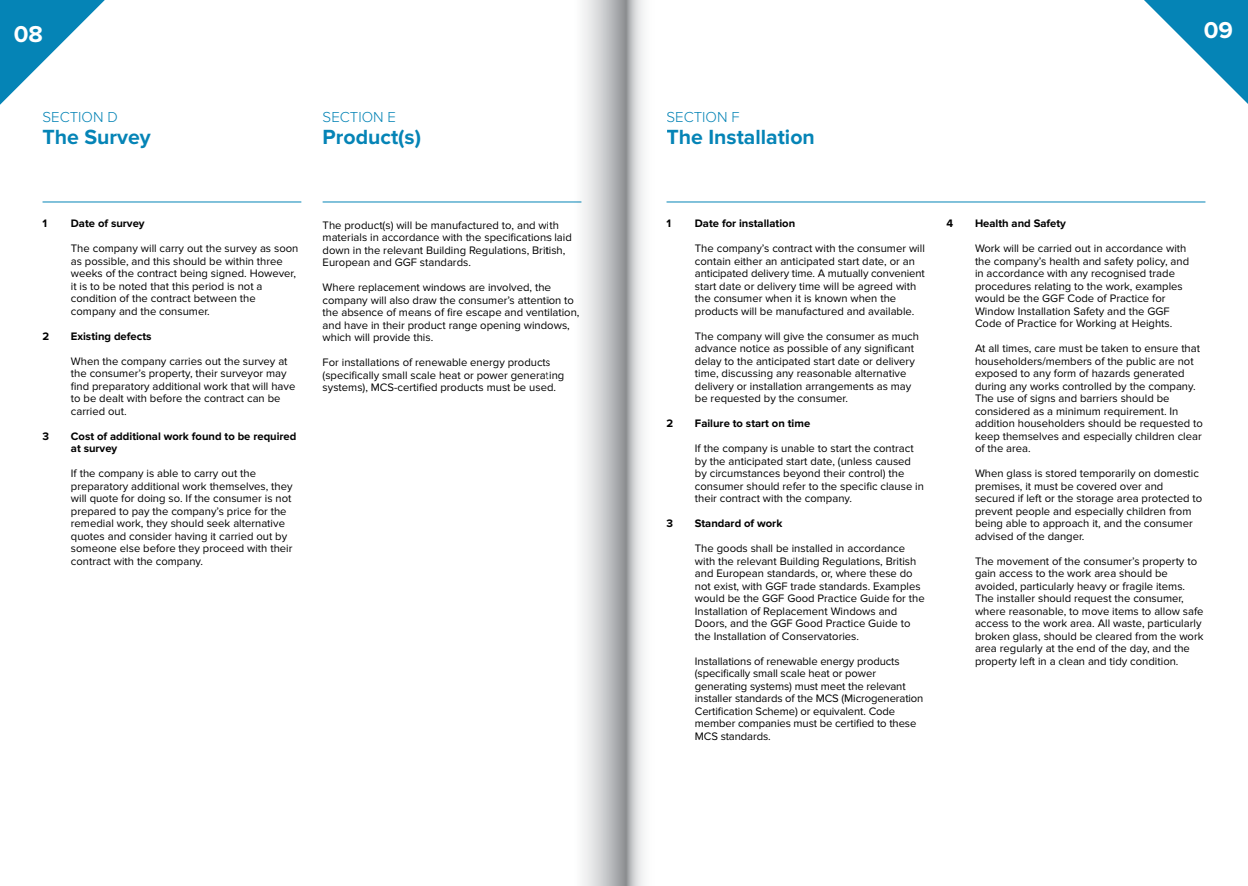
<style>
.page{position:relative;width:1248px;height:886px;background:#fff}
.page>*{position:absolute;margin:0;border:0;box-sizing:border-box;transform-origin:0 0}
.t1{font:700 23.75px "Proxima Nova";color:#fff}
.t2{font:700 21.25px "Proxima Nova";color:#0584b6}
.t3{font:300 15px "Proxima Nova";color:#0584b6}
.t4{font:11.25px/12.5px "Proxima Nova";color:#000}
.t5{font:700 11.25px/12.5px "Proxima Nova";color:#000}
</style>
<div class="page">
<svg style="left:1144px;top:0;width:103px;height:103px"></svg>
<svg style="left:0;top:0;width:105px;height:105px"></svg>
<hr style="left:43px;top:202px;width:258px;height:1px;background:#0584b6">
<hr style="left:322px;top:202px;width:259px;height:1px;background:#0584b6">
<hr style="left:666px;top:202px;width:539px;height:1px;background:#0584b6">
<svg style="left:548px;top:0;width:96px;height:886px"></svg>
<h1 class="t1" style="left:14px;top:20px;width:31px">08</h1>
<h1 class="t1" style="left:1203px;top:16px;width:31px">09</h1>
<h3 class="t3" style="left:43px;top:108px;width:77px">SECTION D</h3>
<h2 class="t2" style="left:43px;top:125px;width:110px">The Survey</h2>
<h3 class="t3" style="left:322px;top:108px;width:75px">SECTION E</h3>
<h2 class="t2" style="left:322px;top:125px;width:100px">Product(s)</h2>
<p class="t5" style="left:43px;top:217px;width:6px">1</p>
<p class="t5" style="left:71px;top:217px;width:75px">Date of survey</p>
<p class="t4" style="left:71px;top:242px;width:229px">The company will carry out the survey as soon as possible, and this should be within three weeks of the contract being signed. However, it is to be noted that this period is not a condition of the contract between the company and the consumer.</p>
<p class="t5" style="left:43px;top:330px;width:8px">2</p>
<p class="t5" style="left:71px;top:330px;width:82px">Existing defects</p>
<p class="t4" style="left:71px;top:355px;width:226px">When the company carries out the survey at the consumer’s property, their surveyor may find preparatory additional work that will have to be dealt with before the contract can be carried out.</p>
<p class="t5" style="left:43px;top:430px;width:8px">3</p>
<p class="t5" style="left:71px;top:430px;width:227px">Cost of additional work found to be required at survey</p>
<p class="t4" style="left:71px;top:467px;width:223px">If the company is able to carry out the preparatory additional work themselves, they will quote for doing so. If the consumer is not prepared to pay the company’s price for the remedial work, they should seek alternative quotes and consider having it carried out by someone else before they proceed with their contract with the company.</p>
<p class="t4" style="left:322px;top:219px;width:251px">The product(s) will be manufactured to, and with materials in accordance with the specifications laid down in the relevant Building Regulations, British, European and GGF standards.</p>
<p class="t4" style="left:322px;top:281px;width:258px">Where replacement windows are involved, the company will also draw the consumer’s attention to the absence of means of fire escape and ventilation, and have in their product range opening windows, which will provide this.</p>
<p class="t4" style="left:322px;top:356px;width:243px">For installations of renewable energy products (specifically small scale heat or power generating systems), MCS-certified products must be used.</p>
<h3 class="t3" style="left:666px;top:108px;width:75px">SECTION F</h3>
<h2 class="t2" style="left:666px;top:125px;width:150px">The Installation</h2>
<p class="t5" style="left:666px;top:217px;width:6px">1</p>
<p class="t5" style="left:694px;top:217px;width:102px">Date for installation</p>
<p class="t4" style="left:694px;top:242px;width:231px">The company’s contract with the consumer will contain either an anticipated start date, or an anticipated delivery time. A mutually convenient start date or delivery time will be agreed with the consumer when it is known when the products will be manufactured and available.</p>
<p class="t4" style="left:694px;top:330px;width:225px">The company will give the consumer as much advance notice as possible of any significant delay to the anticipated start date or delivery time, discussing any reasonable alternative delivery or installation arrangements as may be requested by the consumer.</p>
<p class="t5" style="left:666px;top:417px;width:8px">2</p>
<p class="t5" style="left:694px;top:417px;width:117px">Failure to start on time</p>
<p class="t4" style="left:694px;top:442px;width:230px">If the company is unable to start the contract by the anticipated start date, (unless caused by circumstances beyond their control) the consumer should refer to the specific clause in their contract with the company.</p>
<p class="t5" style="left:666px;top:517px;width:8px">3</p>
<p class="t5" style="left:694px;top:517px;width:89px">Standard of work</p>
<p class="t4" style="left:694px;top:542px;width:231px">The goods shall be installed in accordance with the relevant Building Regulations, British and European standards, or, where these do not exist, with GGF trade standards. Examples would be the GGF Good Practice Guide for the Installation of Replacement Windows and Doors, and the GGF Good Practice Guide to the Installation of Conservatories.</p>
<p class="t4" style="left:694px;top:655px;width:230px">Installations of renewable energy products (specifically small scale heat or power generating systems) must meet the relevant installer standards of the MCS (Microgeneration Certification Scheme) or equivalent. Code member companies must be certified to these MCS standards.</p>
<p class="t5" style="left:946px;top:217px;width:8px">4</p>
<p class="t5" style="left:974px;top:217px;width:93px">Health and Safety</p>
<p class="t4" style="left:974px;top:242px;width:216px">Work will be carried out in accordance with the company’s health and safety policy, and in accordance with any recognised trade procedures relating to the work, examples would be the GGF Code of Practice for Window Installation Safety and the GGF Code of Practice for Working at Heights.</p>
<p class="t4" style="left:974px;top:342px;width:229px">At all times, care must be taken to ensure that householders/members of the public are not exposed to any form of hazards generated during any works controlled by the company.<br>The use of signs and barriers should be considered as a minimum requirement. In addition householders should be requested to keep themselves and especially children clear of the area.</p>
<p class="t4" style="left:974px;top:467px;width:229px">When glass is stored temporarily on domestic premises, it must be covered over and secured if left or the storage area protected to prevent people and especially children from being able to approach it, and the consumer advised of the danger.</p>
<p class="t4" style="left:974px;top:555px;width:230px">The movement of the consumer’s property to gain access to the work area should be avoided, particularly heavy or fragile items.<br>The installer should request the consumer, where reasonable, to move items to allow safe access to the work area. All waste, particularly broken glass, should be cleared from the work area regularly at the end of the day, and the property left in a clean and tidy condition.</p>
</div>
